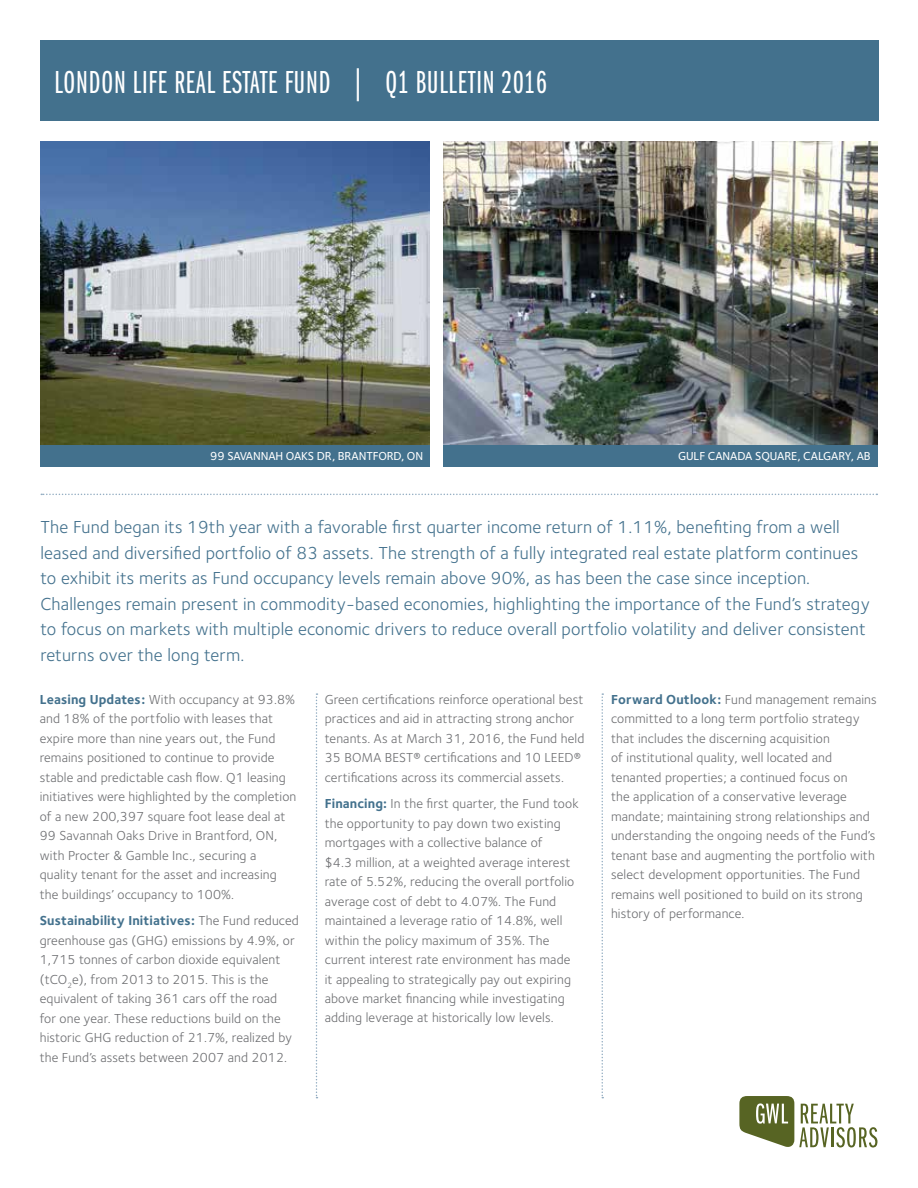
<style>
.page{position:relative;width:918px;height:1188px;background:#fff}
.page>*{position:absolute;margin:0;border:0;box-sizing:border-box;transform-origin:0 0}
.t1{font:33px "Franklin Gothic Book X Cmpr";letter-spacing:.025em;color:#fff}
.t2{font:18px/25.5px "Foundry Sterling";letter-spacing:.01em;color:#43718d}
.t3{font:13.5px/19.5px "Foundry Sterling";letter-spacing:.01em;color:#6d6e71}
.t4{font:500 12px "Foundry Sterling";letter-spacing:-.01em;color:#fff}
.s1{font-weight:700;color:#43718d}
</style>
<div class="page">
<img style="left:443px;top:142px;width:435px;height:303px">
<div style="left:443px;top:445px;width:435px;height:22px;background:#43718d"></div>
<img style="left:40px;top:142px;width:390px;height:303px">
<svg style="left:316px;top:693px;width:1px;height:405px"></svg>
<svg style="left:602px;top:693px;width:1px;height:405px"></svg>
<svg style="left:41px;top:494px;width:836px;height:1px"></svg>
<div style="left:40px;top:445px;width:390px;height:22px;background:#43718d"></div>
<div style="left:40px;top:40px;width:838px;height:82px;background:#43718d"></div>
<svg style="left:739px;top:1096px;width:139px;height:52px"></svg>
<h1 class="t1" style="left:54px;top:66px;width:494px">LONDON LIFE REAL ESTATE FUND | Q1 BULLETIN 2016</h1>
<p class="t4" style="left:210px;top:449px;width:214px">99 SAVANNAH OAKS DR, BRANTFORD, ON</p>
<p class="t4" style="left:678px;top:449px;width:194px">GULF CANADA SQUARE, CALGARY, AB</p>
<p class="t2" style="left:40px;top:514px;width:831px">The Fund began its 19th year with a favorable first quarter income return of 1.11%, benefiting from a well leased and diversified portfolio of 83 assets. The strength of a fully integrated real estate platform continues to exhibit its merits as Fund occupancy levels remain above 90%, as has been the case since inception.<br>Challenges remain present in commodity-based economies, highlighting the importance of the Fund’s strategy to focus on markets with multiple economic drivers to reduce overall portfolio volatility and deliver consistent returns over the long term.</p>
<p class="t3" style="left:40px;top:689px;width:258px"><span class="s1">Leasing Updates:</span> With occupancy at 93.8% and 18% of the portfolio with leases that expire more than nine years out, the Fund remains positioned to continue to provide stable and predictable cash flow. Q1 leasing initiatives were highlighted by the completion of a new 200,397 square foot lease deal at 99 Savannah Oaks Drive in Brantford, ON, with Procter &amp; Gamble Inc., securing a quality tenant for the asset and increasing the buildings’ occupancy to 100%.</p>
<p class="t3" style="left:40px;top:911px;width:261px"><span class="s1">Sustainability Initiatives:</span> The Fund reduced greenhouse gas (GHG) emissions by 4.9%, or 1,715 tonnes of carbon dioxide equivalent (tCO<sub>2</sub>e), from 2013 to 2015. This is the equivalent of taking 361 cars off the road<br>for one year. These reductions build on the historic GHG reduction of 21.7%, realized by the Fund’s assets between 2007 and 2012.</p>
<p class="t3" style="left:325px;top:689px;width:261px">Green certifications reinforce operational best practices and aid in attracting strong anchor tenants. As at March 31, 2016, the Fund held 35 BOMA BEST® certifications and 10 LEED® certifications across its commercial assets.</p>
<p class="t3" style="left:325px;top:794px;width:255px"><span class="s1">Financing:</span> In the first quarter, the Fund took the opportunity to pay down two existing mortgages with a collective balance of<br>$4.3 million, at a weighted average interest rate of 5.52%, reducing the overall portfolio average cost of debt to 4.07%. The Fund maintained a leverage ratio of 14.8%, well within the policy maximum of 35%. The current interest rate environment has made it appealing to strategically pay out expiring above market financing while investigating adding leverage at historically low levels.</p>
<p class="t3" style="left:611px;top:689px;width:267px"><span class="s1">Forward Outlook:</span> Fund management remains committed to a long term portfolio strategy that includes the discerning acquisition<br>of institutional quality, well located and tenanted properties; a continued focus on<br>the application of a conservative leverage mandate; maintaining strong relationships and understanding the ongoing needs of the Fund’s tenant base and augmenting the portfolio with select development opportunities. The Fund remains well positioned to build on its strong history of performance.</p>
</div>
